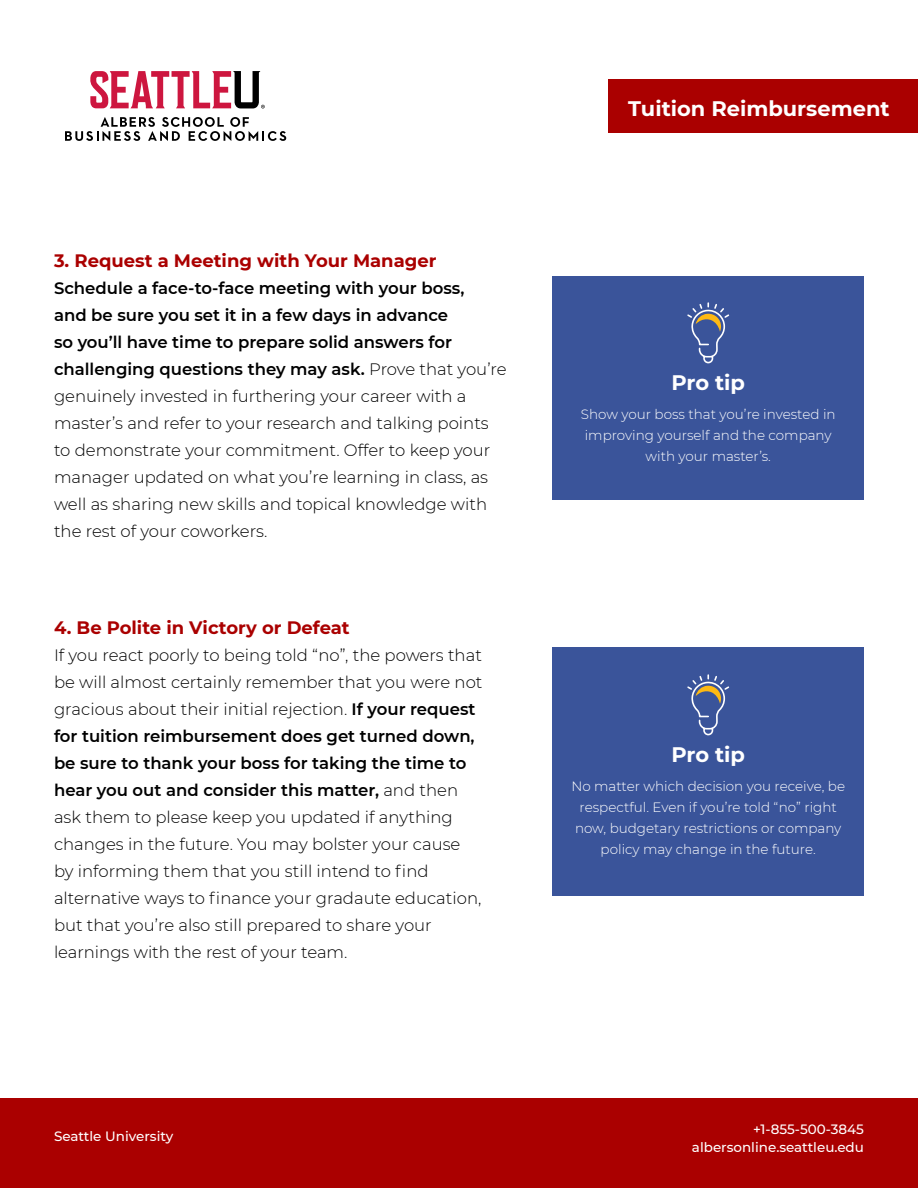
<style>
.page{position:relative;width:918px;height:1188px;background:#fff}
.page>*{position:absolute;margin:0;border:0;box-sizing:border-box;transform-origin:0 0}
.t1{font:700 21px "Montserrat";color:#fff}
.t2{font:700 18px "Montserrat";color:#a00}
.t3{font:300 16.5px/27px "Montserrat";color:#000}
.t4{font:300 13.5px/21px "Montserrat";color:#fff;text-align:center}
.t5{font:500 13.5px/18px "Montserrat";color:#fff;text-align:right}
.s1{font-weight:600}
</style>
<div class="page">
<div style="left:0;top:1098px;width:918px;height:90px;background:#a00"></div>
<div style="left:608px;top:79px;width:310px;height:54px;background:#a00"></div>
<svg style="left:65px;top:117px;width:221px;height:24px"></svg>
<svg style="left:90px;top:71px;width:175px;height:37px"></svg>
<div style="left:553px;top:276px;width:311px;height:224px;background:#3a549a"></div>
<svg style="left:687px;top:302px;width:43px;height:62px"></svg>
<div style="left:553px;top:647px;width:311px;height:249px;background:#3a549a"></div>
<svg style="left:687px;top:674px;width:43px;height:62px"></svg>
<p class="t2" style="left:54px;top:247px;width:384px">3. Request a Meeting with Your Manager</p>
<p class="t3" style="left:54px;top:274px;width:454px"><span class="s1">Schedule a face-to-face meeting with your boss,<br>and be sure you set it in a few days in advance<br>so you’ll have time to prepare solid answers for challenging questions they may ask.</span> Prove that you’re genuinely invested in furthering your career with a master’s and refer to your research and talking points to demonstrate your commitment. Offer to keep your manager updated on what you’re learning in class, as well as sharing new skills and topical knowledge with the rest of your coworkers.</p>
<p class="t2" style="left:54px;top:615px;width:297px">4. Be Polite in Victory or Defeat</p>
<p class="t3" style="left:54px;top:641px;width:430px">If you react poorly to being told “no”, the powers that be will almost certainly remember that you were not gracious about their initial rejection. <span class="s1">If your request for tuition reimbursement does get turned down, be sure to thank your boss for taking the time to hear you out and consider this matter,</span> and then ask them to please keep you updated if anything changes in the future. You may bolster your cause by informing them that you still intend to find alternative ways to finance your gradaute education, but that you’re also still prepared to share your learnings with the rest of your team.</p>
<p class="t5" style="left:54px;top:1126px;width:121px">Seattle University</p>
<p class="t1" style="left:628px;top:93px;width:263px">Tuition Reimbursement</p>
<p class="t1" style="left:671px;top:367px;width:75px">Pro tip</p>
<p class="t4" style="left:581px;top:404px;width:256px">Show your boss that you’re invested in improving yourself and the company with your master’s.</p>
<p class="t1" style="left:671px;top:739px;width:75px">Pro tip</p>
<p class="t4" style="left:571px;top:776px;width:275px">No matter which decision you receive, be respectful. Even if you’re told “no” right now, budgetary restrictions or company policy may change in the future.</p>
<p class="t5" style="left:692px;top:1119px;width:174px">+1-855-500-3845 albersonline.seattleu.edu</p>
</div>
